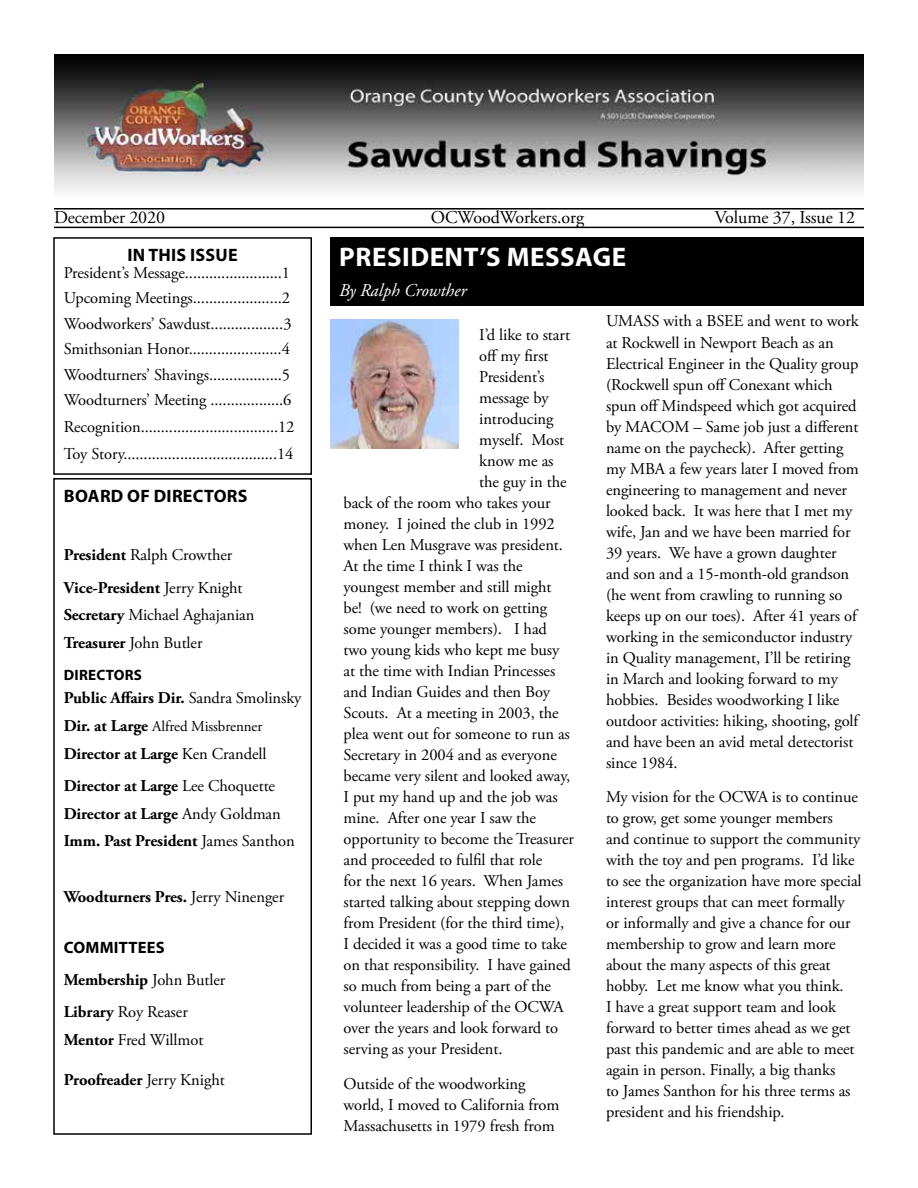
<style>
.page{position:relative;width:918px;height:1188px;background:#fff}
.page>*{position:absolute;margin:0;border:0;box-sizing:border-box;transform-origin:0 0}
.t1{font:700 27px "Myriad Pro";letter-spacing:.02em;color:#fff}
.t2{font:18px "Adobe Garamond Pro";letter-spacing:-.005em;color:#000}
.t3{font:700 18px "Myriad Pro";letter-spacing:.015em;color:#000}
.t4{font:italic 18px "Adobe Garamond Pro";color:#fff}
.t5{font:16.5px/21px "Adobe Garamond Pro";letter-spacing:-.005em;color:#000}
.t6{font:700 16.5px/32.2px "Adobe Garamond Pro";letter-spacing:-.005em;color:#000}
.t7{font:700 16.5px "Myriad Pro";letter-spacing:.015em;color:#000}
.t8{font:15px "Adobe Garamond Pro";letter-spacing:-.005em;color:#000}
.t9{font:700 15px "Myriad Pro";letter-spacing:.015em;color:#000}
.s1{font-weight:700}
.s2{font-weight:400}
.s3{font-weight:700;font-size:16.5px}
</style>
<div class="page">
<hr style="left:54px;top:208px;width:810px;height:2px;background:#000">
<hr style="left:54px;top:227px;width:810px;height:1px;background:#000">
<img style="left:54px;top:54px;width:810px;height:137px">
<div style="left:53px;top:478px;width:259px;height:657px;border:2px solid #000"></div>
<div style="left:330px;top:237px;width:534px;height:68px;background:#000"></div>
<div style="left:53px;top:237px;width:259px;height:238px;border:2px solid #000"></div>
<img style="left:330px;top:320px;width:129px;height:129px">
<p class="t2" style="left:54px;top:206px;width:113px">December 2020</p>
<p class="t2" style="left:431px;top:206px;width:155px">OCWoodWorkers.org</p>
<p class="t2" style="left:715px;top:206px;width:142px">Volume 37, Issue 12</p>
<p class="t3" style="left:128px;top:243px;width:112px">IN THIS ISSUE</p>
<p class="t5" style="left:64px;top:260px;width:229px;line-height:25.5px;text-align:justify">President’s Message........................1<br>Upcoming Meetings......................2<br>Woodworkers’ Sawdust..................3<br>Smithsonian Honor.......................4<br>Woodturners’ Shavings..................5<br>Woodturners’ Meeting ..................6</p>
<p class="t5" style="left:64px;top:414px;width:232px;line-height:27px">Recognition..................................12<br>Toy Story......................................14</p>
<p class="t3" style="left:64px;top:484px;width:185px">BOARD OF DIRECTORS</p>
<p class="t5" style="left:64px;top:540px;width:180px;line-height:32.2px"><span class="s1">President</span> Ralph Crowther<br><span class="s1">Vice-President</span> Jerry Knight</p>
<p class="t5" style="left:64px;top:602px;width:192px;line-height:27.8px"><span class="s1">Secretary</span> Michael Aghajanian<br><span class="s1">Treasurer</span> John Butler</p>
<p class="t9" style="left:64px;top:665px;width:80px">DIRECTORS</p>
<p class="t6" style="left:64px;top:682px;width:239px">Public Affairs Dir. <span class="s2">Sandra Smolinsky</span></p>
<p class="t8" style="left:64px;top:717px;width:200px"><span class="s3">Dir. at Large</span> Alfred Missbrenner</p>
<p class="t6" style="left:64px;top:738px;width:213px">Director at Large <span class="s2">Ken Crandell<br></span>Director at Large <span class="s2">Lee Choquette</span></p>
<p class="t6" style="left:64px;top:800px;width:232px;line-height:27.8px">Director at Large <span class="s2">Andy Goldman<br></span>Imm. Past President <span class="s2">James Santhon</span></p>
<p class="t6" style="left:64px;top:881px;width:222px">Woodturners Pres. <span class="s2">Jerry Ninenger</span></p>
<p class="t7" style="left:64px;top:936px;width:102px">COMMITTEES</p>
<p class="t5" style="left:64px;top:964px;width:163px;line-height:32.2px"><span class="s1">Membership</span> John Butler<br><span class="s1">Library</span> Roy Reaser</p>
<p class="t5" style="left:64px;top:1030px;width:141px"><span class="s1">Mentor</span> Fred Willmot</p>
<p class="t6" style="left:64px;top:1064px;width:163px">Proofreader <span class="s2">Jerry Knight</span></p>
<h1 class="t1" style="left:339px;top:240px;width:289px">PRESIDENT’S MESSAGE</h1>
<p class="t4" style="left:339px;top:280px;width:129px">By Ralph Crowther</p>
<p class="t5" style="left:479px;top:325px;width:92px">I’d like to start</p>
<p class="t5" style="left:479px;top:346px;width:71px">off my first</p>
<p class="t5" style="left:479px;top:367px;width:67px">President’s</p>
<p class="t5" style="left:479px;top:388px;width:71px">message by</p>
<p class="t5" style="left:479px;top:409px;width:76px">introducing</p>
<p class="t5" style="left:479px;top:430px;width:87px">myself. Most</p>
<p class="t5" style="left:479px;top:451px;width:76px">know me as</p>
<p class="t5" style="left:479px;top:472px;width:89px">the guy in the</p>
<p class="t5" style="left:344px;top:493px;width:209px">back of the room who takes your</p>
<p class="t5" style="left:344px;top:514px;width:213px">money. I joined the club in 1992</p>
<p class="t5" style="left:344px;top:535px;width:221px">when Len Musgrave was president.</p>
<p class="t5" style="left:344px;top:556px;width:181px">At the time I think I was the</p>
<p class="t5" style="left:344px;top:577px;width:209px">youngest member and still might</p>
<p class="t5" style="left:344px;top:598px;width:205px">be! (we need to work on getting</p>
<p class="t5" style="left:344px;top:619px;width:205px">some younger members). I had</p>
<p class="t5" style="left:344px;top:640px;width:217px">two young kids who kept me busy</p>
<p class="t5" style="left:344px;top:661px;width:213px">at the time with Indian Princesses</p>
<p class="t5" style="left:344px;top:682px;width:208px">and Indian Guides and then Boy</p>
<p class="t5" style="left:344px;top:703px;width:217px">Scouts. At a meeting in 2003, the</p>
<p class="t5" style="left:344px;top:724px;width:228px">plea went out for someone to run as</p>
<p class="t5" style="left:344px;top:745px;width:215px">Secretary in 2004 and as everyone</p>
<p class="t5" style="left:344px;top:766px;width:228px">became very silent and looked away,</p>
<p class="t5" style="left:344px;top:787px;width:216px">I put my hand up and the job was</p>
<p class="t5" style="left:344px;top:808px;width:194px">mine. After one year I saw the</p>
<p class="t5" style="left:344px;top:829px;width:232px">opportunity to become the Treasurer</p>
<p class="t5" style="left:344px;top:850px;width:200px">and proceeded to fulfil that role</p>
<p class="t5" style="left:344px;top:871px;width:221px">for the next 16 years. When James</p>
<p class="t5" style="left:344px;top:892px;width:228px">started talking about stepping down</p>
<p class="t5" style="left:344px;top:913px;width:222px">from President (for the third time),</p>
<p class="t5" style="left:344px;top:934px;width:225px">I decided it was a good time to take</p>
<p class="t5" style="left:344px;top:955px;width:229px">on that responsibility. I have gained</p>
<p class="t5" style="left:344px;top:976px;width:209px">so much from being a part of the</p>
<p class="t5" style="left:344px;top:997px;width:222px">volunteer leadership of the OCWA</p>
<p class="t5" style="left:344px;top:1018px;width:216px">over the years and look forward to</p>
<p class="t5" style="left:344px;top:1039px;width:161px">serving as your President.</p>
<p class="t5" style="left:344px;top:1074px;width:217px">Outside of the woodworking world, I moved to California from<br>Massachusetts in 1979 fresh from</p>
<p class="t5" style="left:606px;top:311px;width:254px">UMASS with a BSEE and went to work at Rockwell in Newport Beach as an Electrical Engineer in the Quality group (Rockwell spun off Conexant which spun off Mindspeed which got acquired by MACOM – Same job just a different name on the paycheck). After getting my MBA a few years later I moved from engineering to management and never looked back. It was here that I met my wife, Jan and we have been married for 39 years. We have a grown daughter and son and a 15-month-old grandson (he went from crawling to running so keeps up on our toes). After 41 years of working in the semiconductor industry in Quality management, I’ll be retiring in March and looking forward to my hobbies. Besides woodworking I like outdoor activities: hiking, shooting, golf and have been an avid metal detectorist since 1984.</p>
<p class="t5" style="left:606px;top:787px;width:257px">My vision for the OCWA is to continue to grow, get some younger members<br>and continue to support the community with the toy and pen programs. I’d like to see the organization have more special interest groups that can meet formally or informally and give a chance for our membership to grow and learn more about the many aspects of this great hobby. Let me know what you think.<br>I have a great support team and look forward to better times ahead as we get past this pandemic and are able to meet again in person. Finally, a big thanks<br>to James Santhon for his three terms as president and his friendship.</p>
</div>
